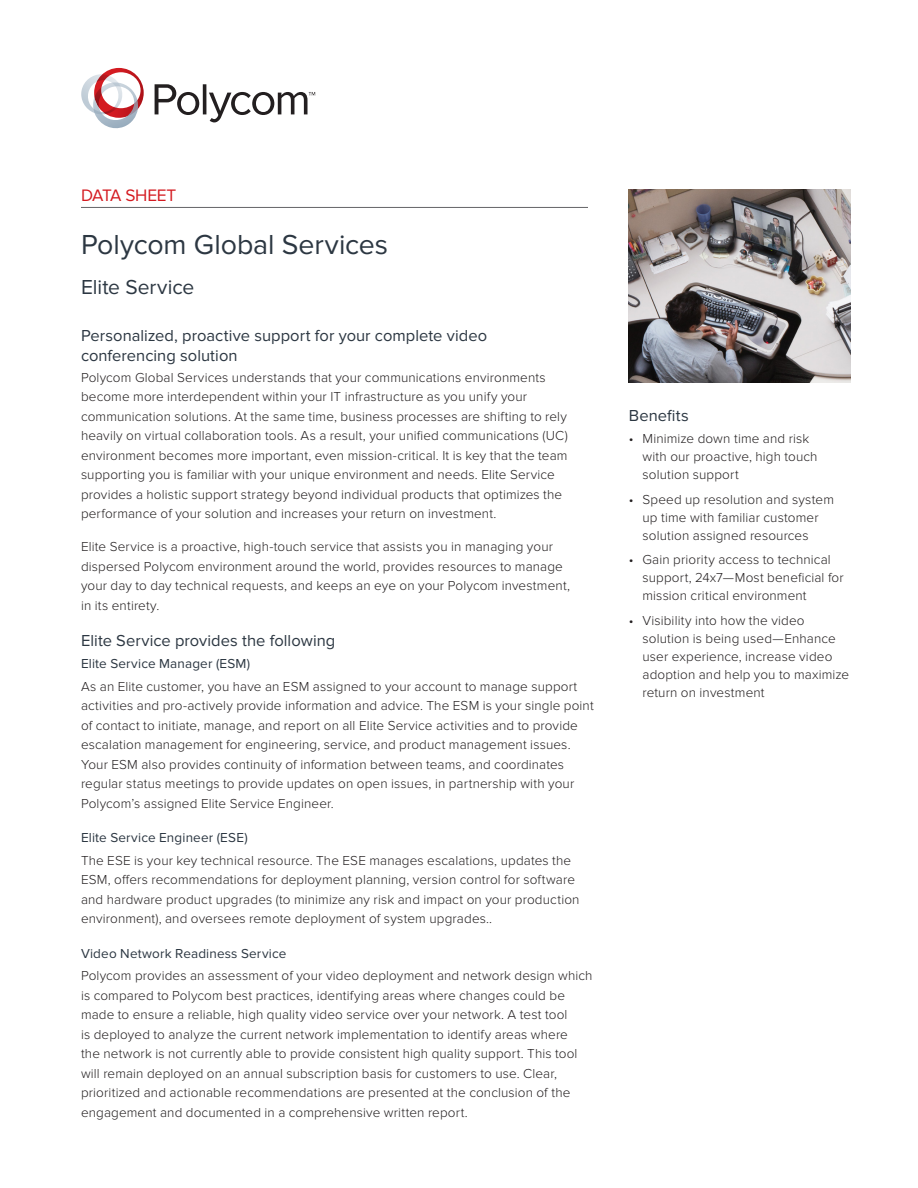
<style>
.page{position:relative;width:918px;height:1188px;background:#fff}
.page>*{position:absolute;margin:0;border:0;box-sizing:border-box;transform-origin:0 0}
.DS_-_Title{font:28.5px "Proxima Nova";letter-spacing:-.005em;color:#2c3742}
.DS_-_Subtitle{font:21px "Proxima Nova";color:#2c3742}
.t1{font:17.25px "Proxima Nova";letter-spacing:-.015em;color:#d41b21}
.DS_-_Subhead_Level_1{font:16.5px/19.5px "Proxima Nova";letter-spacing:.005em;color:#2c3742}
.Sidebar_Header{font:16.5px "Proxima Nova";letter-spacing:.005em;color:#2c3742}
.Body_Copy_Text{font:300 13.5px/19.5px "Proxima Nova";letter-spacing:.01em;color:#231f20}
.DS_-_Subhead_Level_2{font:13.5px "Proxima Nova";letter-spacing:.01em;color:#2c3742}
</style>
<div class="page">
<hr style="left:81px;top:207px;width:507px;height:1px;background:#636366">
<svg style="left:81px;top:68px;width:63px;height:60px"></svg>
<svg style="left:155px;top:84px;width:44px;height:31px"></svg>
<hr style="left:203px;top:84px;width:3px;height:30px;background:#231f20">
<svg style="left:209px;top:92px;width:106px;height:30px"></svg>
<img style="left:629px;top:189px;width:221px;height:193px">
<p class="t1" style="left:81px;top:185px;width:97px">DATA SHEET</p>
<p class="DS_-_Title" style="left:81px;top:228px;width:309px">Polycom Global Services</p>
<p class="DS_-_Subtitle" style="left:81px;top:275px;width:115px">Elite Service</p>
<p class="DS_-_Subhead_Level_1" style="left:81px;top:326px;width:408px">Personalized, proactive support for your complete video conferencing solution</p>
<p class="Body_Copy_Text" style="left:81px;top:368px;width:488px">Polycom Global Services understands that your communications environments become more interdependent within your IT infrastructure as you unify your communication solutions. At the same time, business processes are shifting to rely heavily on virtual collaboration tools. As a result, your unified communications (UC) environment becomes more important, even mission-critical. It is key that the team supporting you is familiar with your unique environment and needs. Elite Service provides a holistic support strategy beyond individual products that optimizes the performance of your solution and increases your return on investment.</p>
<p class="Body_Copy_Text" style="left:81px;top:537px;width:491px">Elite Service is a proactive, high-touch service that assists you in managing your dispersed Polycom environment around the world, provides resources to manage your day to day technical requests, and keeps an eye on your Polycom investment, in its entirety.</p>
<p class="DS_-_Subhead_Level_1" style="left:81px;top:631px;width:256px">Elite Service provides the following</p>
<p class="DS_-_Subhead_Level_2" style="left:81px;top:656px;width:171px">Elite Service Manager (ESM)</p>
<p class="Body_Copy_Text" style="left:81px;top:677px;width:514px">As an Elite customer, you have an ESM assigned to your account to manage support activities and pro-actively provide information and advice. The ESM is your single point of contact to initiate, manage, and report on all Elite Service activities and to provide escalation management for engineering, service, and product management issues.<br>Your ESM also provides continuity of information between teams, and coordinates regular status meetings to provide updates on open issues, in partnership with your Polycom’s assigned Elite Service Engineer.</p>
<p class="DS_-_Subhead_Level_2" style="left:81px;top:830px;width:168px">Elite Service Engineer (ESE)</p>
<p class="Body_Copy_Text" style="left:81px;top:851px;width:500px">The ESE is your key technical resource. The ESE manages escalations, updates the ESM, offers recommendations for deployment planning, version control for software and hardware product upgrades (to minimize any risk and impact on your production environment), and oversees remote deployment of system upgrades..</p>
<p class="DS_-_Subhead_Level_2" style="left:81px;top:946px;width:207px">Video Network Readiness Service</p>
<p class="Body_Copy_Text" style="left:81px;top:966px;width:513px">Polycom provides an assessment of your video deployment and network design which is compared to Polycom best practices, identifying areas where changes could be made to ensure a reliable, high quality video service over your network. A test tool<br>is deployed to analyze the current network implementation to identify areas where<br>the network is not currently able to provide consistent high quality support. This tool will remain deployed on an annual subscription basis for customers to use. Clear, prioritized and actionable recommendations are presented at the conclusion of the engagement and documented in a comprehensive written report.</p>
<p class="Sidebar_Header" style="left:629px;top:406px;width:61px">Benefits</p>
<p class="Body_Copy_Text" style="left:642px;top:430px;width:177px;line-height:18px;text-indent:-14px">• Minimize down time and risk with our proactive, high touch solution support</p>
<p class="Body_Copy_Text" style="left:642px;top:490px;width:193px;line-height:18px;text-indent:-14px">• Speed up resolution and system up time with familiar customer solution assigned resources</p>
<p class="Body_Copy_Text" style="left:642px;top:551px;width:203px;line-height:18px;text-indent:-14px">• Gain priority access to technical support, 24x7—Most beneficial for mission critical environment</p>
<p class="Body_Copy_Text" style="left:642px;top:612px;width:208px;line-height:18px;text-indent:-14px">• Visibility into how the video solution is being used—Enhance user experience, increase video adoption and help you to maximize return on investment</p>
</div>
